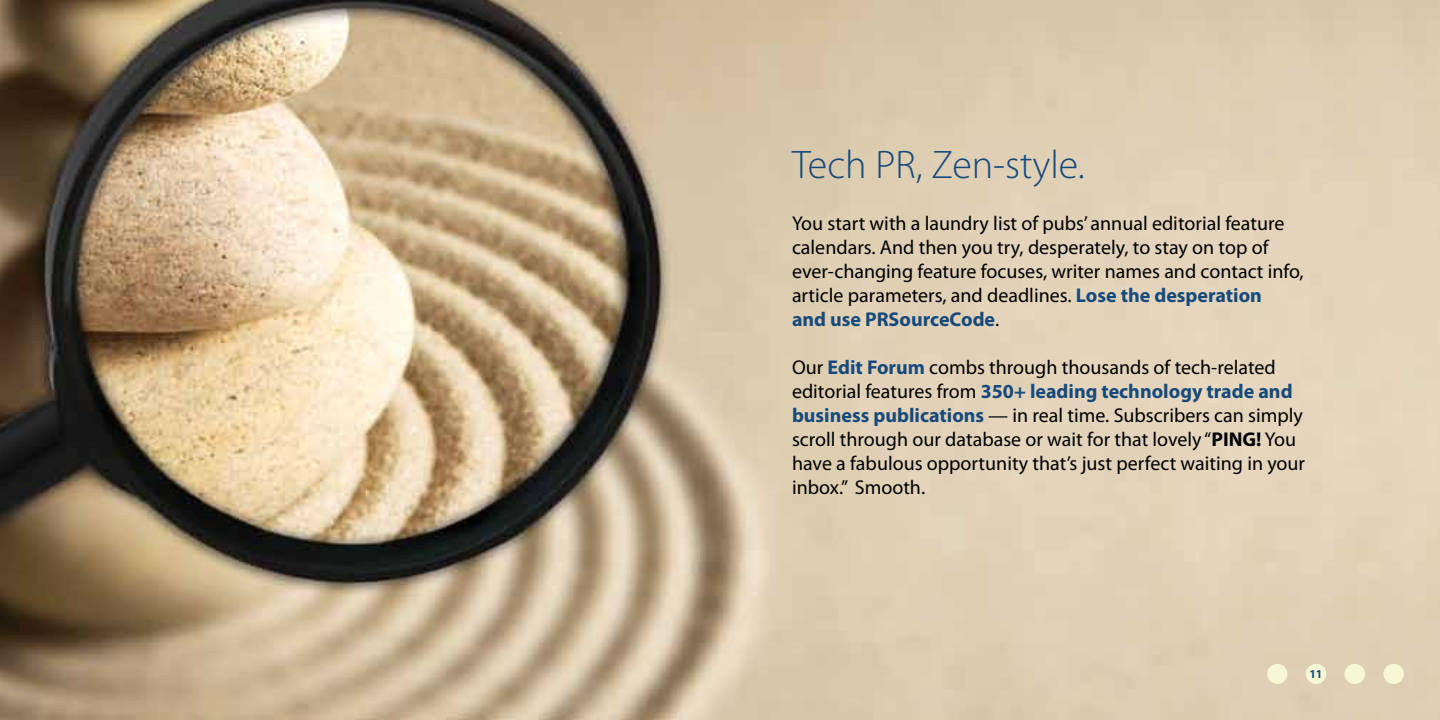
<style>
.page{position:relative;width:1440px;height:720px;background:#fff}
.page>*{position:absolute;margin:0;border:0;box-sizing:border-box;transform-origin:0 0}
.t1{font:300 40px "Myriad Pro";color:#174a7c}
.t2{font:20px/24px "Myriad Pro";color:#000}
.t3{font:700 12px "Myriad Pro";color:#174a7c}
.s1{font-weight:700;color:#174a7c}
.s2{font-weight:700}
</style>
<div class="page">
<img style="left:0;top:0;width:1440px;height:720px">
<div style="left:1306px;top:664px;width:20px;height:20px;background:#f5f7d5;border-radius:50%"></div>
<div style="left:1267px;top:664px;width:20px;height:20px;background:#f5f7d5;border-radius:50%"></div>
<div style="left:1344px;top:664px;width:21px;height:20px;background:#f5f7d5;border-radius:50%"></div>
<div style="left:1383px;top:664px;width:21px;height:20px;background:#f5f7d5;border-radius:50%"></div>
<h1 class="t1" style="left:792px;top:140px;width:294px">Tech PR, Zen-style.</h1>
<p class="t2" style="left:792px;top:211px;width:513px">You start with a laundry list of pubs’ annual editorial feature calendars. And then you try, desperately, to stay on top of ever-changing feature focuses, writer names and contact info, article parameters, and deadlines. <span class="s1">Lose the desperation<br>and use PRSourceCode</span>.</p>
<p class="t2" style="left:792px;top:355px;width:515px">Our <span class="s1">Edit Forum</span> combs through thousands of tech-related editorial features from <span class="s1">350+ leading technology trade and business publications</span> — in real time. Subscribers can simply scroll through our database or wait for that lovely “<span class="s2">PING!</span> You have a fabulous opportunity that’s just perfect waiting in your inbox.” Smooth.</p>
<p class="t3" style="left:1310px;top:666px;width:14px">11</p>
</div>
